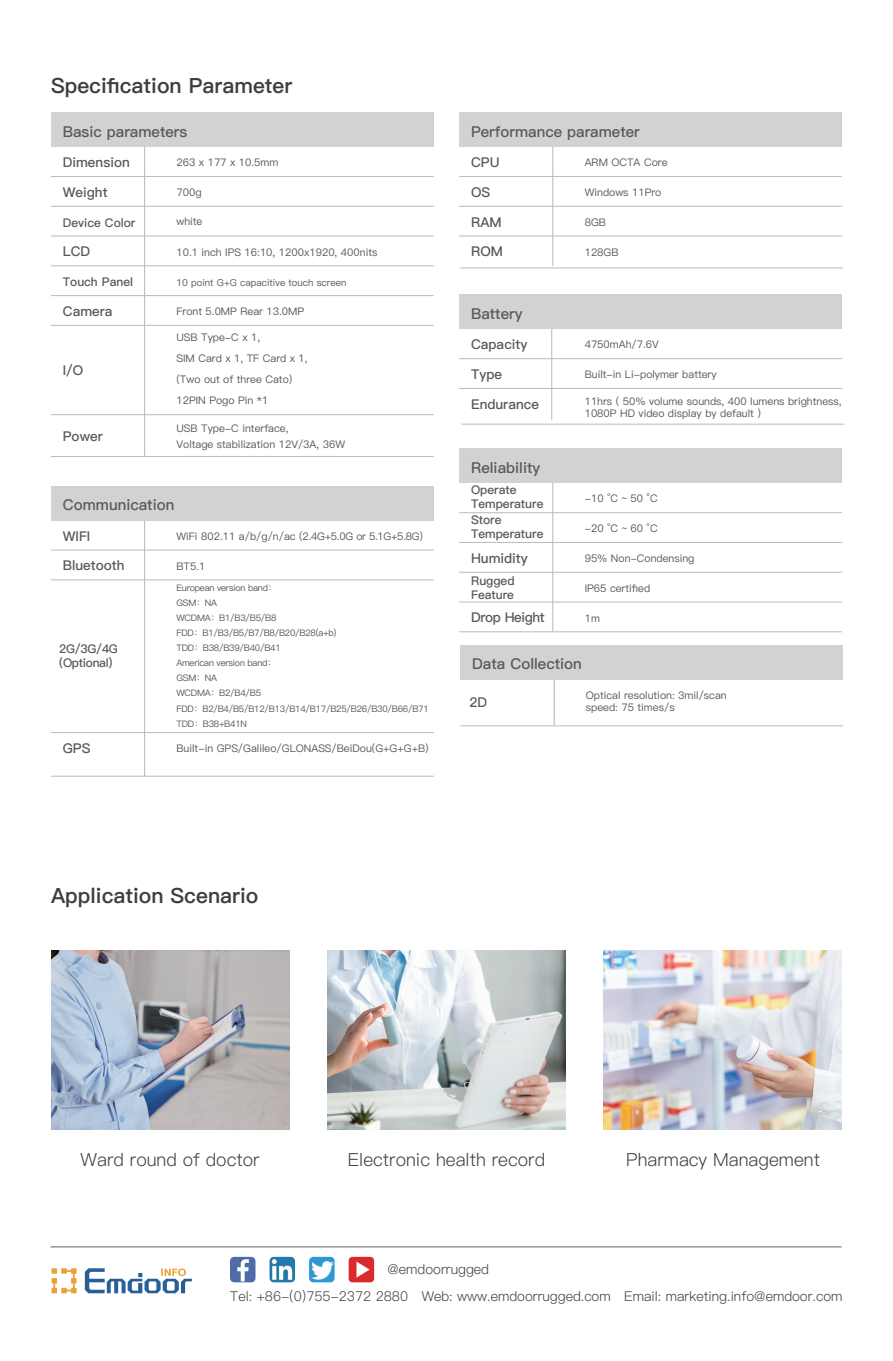
<style>
.page{position:relative;width:893px;height:1361px;background:#fff}
.page>*{position:absolute;margin:0;border:0;box-sizing:border-box;transform-origin:0 0}
.t1{font:21px "Ping Fang SC Heavy";color:#3e3e3f}
.t2{font:18px "Ping Fang SC Regular";color:#3e3e3f}
.t3{font:700 15px "Ping Fang SC";color:#57585a}
.t4{font:13.5px "Ping Fang SC Regular";color:#3e3e3f}
.t5{font:700 13.5px "Ping Fang SC";color:#57585a}
.t6{font:700 13.5px "Ping Fang SC";letter-spacing:-.025em;color:#57585a}
.t7{font:13.5px "Ping Fang SC Bold";color:#57585a}
.t8{font:700 12px/13.5px "Ping Fang SC";color:#57585a}
.t9{font:700 12px/14.4px "Ping Fang SC";letter-spacing:-.025em;color:#57585a}
.t10{font:10.5px/20.9px "Ping Fang SC Medium";color:#57585a}
.t11{font:9.6px "Ping Fang SC Medium";color:#57585a}
.t12{font:9px/15px "Ping Fang SC Medium";letter-spacing:-.025em;color:#57585a}
.s1{font-family:"Ping Fang SC";font-weight:700}
</style>
<div class="page">
<img style="left:604px;top:950px;width:238px;height:179px">
<img style="left:51px;top:950px;width:238px;height:179px">
<img style="left:327px;top:950px;width:239px;height:179px">
<div style="left:51px;top:113px;width:383px;height:34px;background:#d1d2d4"></div>
<hr style="left:51px;top:176px;width:383px;height:1px;background:#bcbdc0">
<hr style="left:51px;top:206px;width:383px;height:1px;background:#bcbdc0">
<hr style="left:51px;top:235px;width:383px;height:2px;background:#bcbdc0">
<hr style="left:51px;top:265px;width:383px;height:1px;background:#bcbdc0">
<hr style="left:51px;top:295px;width:383px;height:1px;background:#bcbdc0">
<hr style="left:144px;top:147px;width:1px;height:310px;background:#bcbdc0">
<hr style="left:552px;top:147px;width:1px;height:119px;background:#bcbdc0">
<hr style="left:551px;top:329px;width:1px;height:91px;background:#bcbdc0">
<hr style="left:552px;top:483px;width:1px;height:149px;background:#bcbdc0">
<hr style="left:51px;top:325px;width:383px;height:1px;background:#bcbdc0">
<hr style="left:51px;top:414px;width:383px;height:1px;background:#bcbdc0">
<hr style="left:51px;top:456px;width:383px;height:1px;background:#bcbdc0">
<div style="left:459px;top:113px;width:383px;height:34px;background:#d1d2d4"></div>
<hr style="left:459px;top:176px;width:383px;height:1px;background:#bcbdc0">
<hr style="left:459px;top:206px;width:383px;height:1px;background:#bcbdc0">
<hr style="left:459px;top:235px;width:383px;height:2px;background:#bcbdc0">
<hr style="left:144px;top:520px;width:1px;height:256px;background:#bcbdc0">
<hr style="left:51px;top:732px;width:383px;height:1px;background:#bcbdc0">
<hr style="left:51px;top:775px;width:383px;height:2px;background:#bcbdc0">
<div style="left:51px;top:486px;width:383px;height:34px;background:#d1d2d4"></div>
<hr style="left:51px;top:549px;width:383px;height:1px;background:#bcbdc0">
<hr style="left:51px;top:579px;width:383px;height:1px;background:#bcbdc0">
<div style="left:459px;top:449px;width:383px;height:34px;background:#d1d2d4"></div>
<hr style="left:459px;top:512px;width:383px;height:1px;background:#bcbdc0">
<hr style="left:459px;top:542px;width:383px;height:1px;background:#bcbdc0">
<hr style="left:459px;top:572px;width:383px;height:1px;background:#bcbdc0">
<hr style="left:459px;top:601px;width:383px;height:1px;background:#bcbdc0">
<hr style="left:459px;top:631px;width:383px;height:1px;background:#bcbdc0">
<div style="left:459px;top:295px;width:383px;height:34px;background:#d1d2d4"></div>
<hr style="left:459px;top:358px;width:383px;height:1px;background:#bcbdc0">
<hr style="left:459px;top:388px;width:383px;height:1px;background:#bcbdc0">
<hr style="left:50px;top:1246px;width:791px;height:1px;background:#939598">
<svg style="left:85px;top:1268px;width:107px;height:25px"></svg>
<svg style="left:52px;top:1268px;width:25px;height:25px"></svg>
<svg style="left:349px;top:1257px;width:25px;height:25px"></svg>
<img style="left:230px;top:1257px;width:25px;height:25px">
<img style="left:270px;top:1257px;width:25px;height:25px">
<img style="left:309px;top:1257px;width:26px;height:25px">
<hr style="left:554px;top:679px;width:1px;height:46px;background:#bcbdc0">
<div style="left:460px;top:645px;width:383px;height:34px;background:#d1d2d4"></div>
<hr style="left:460px;top:725px;width:383px;height:1px;background:#bcbdc0">
<hr style="left:460px;top:267px;width:383px;height:1px;background:#bcbdc0">
<hr style="left:462px;top:424px;width:382px;height:1px;background:#bcbdc0">
<h1 class="t1" style="left:51px;top:73px;width:243px">Specification Parameter</h1>
<h3 class="t3" style="left:63px;top:122px;width:126px">Basic parameters</h3>
<p class="t5" style="left:63px;top:154px;width:69px">Dimension</p>
<p class="t5" style="left:63px;top:184px;width:46px">Weight</p>
<p class="t8" style="left:63px;top:216px;width:74px">Device Color</p>
<p class="t5" style="left:63px;top:243px;width:29px">LCD</p>
<p class="t8" style="left:63px;top:275px;width:72px">Touch Panel</p>
<p class="t5" style="left:63px;top:303px;width:51px">Camera</p>
<p class="t10" style="left:176px;top:152px;width:104px">263 x 177 x 10.5mm</p>
<p class="t10" style="left:176px;top:182px;width:27px">700g</p>
<p class="t10" style="left:176px;top:211px;width:28px">white</p>
<p class="t10" style="left:176px;top:241px;width:202px">10.1 inch IPS 16:10, 1200x1920, 400nits</p>
<p class="t11" style="left:176px;top:277px;width:171px">10 point G+G capacitive touch screen</p>
<p class="t10" style="left:176px;top:301px;width:129px">Front 5.0MP Rear 13.0MP</p>
<p class="t5" style="left:63px;top:362px;width:22px">I/O</p>
<p class="t5" style="left:63px;top:428px;width:41px">Power</p>
<p class="t10" style="left:176px;top:327px;width:133px">USB Type-C x 1,<br>SIM Card x 1, TF Card x 1, (Two out of three Cato)<br>12PIN Pogo Pin *1</p>
<p class="t10" style="left:176px;top:420px;width:170px;line-height:16.5px">USB Type-C interface,<br>Voltage stabilization 12V/3A, 36W</p>
<h3 class="t3" style="left:63px;top:496px;width:113px">Communication</h3>
<p class="t5" style="left:63px;top:528px;width:29px">WIFI</p>
<p class="t5" style="left:63px;top:557px;width:63px">Bluetooth</p>
<p class="t10" style="left:176px;top:526px;width:248px">WiFi 802.11 a/b/g/n/ac (2.4G+5.0G or 5.1G+5.8G)</p>
<p class="t10" style="left:176px;top:555px;width:30px">BT5.1</p>
<p class="t9" style="left:59px;top:641px;width:60px">2G/3G/4G (Optional)</p>
<p class="t12" style="left:176px;top:581px;width:254px">European version band：<br>GSM：NA<br>WCDMA：B1/B3/B5/B8<br>FDD：B1/B3/B5/B7/B8/B20/B28(a+b)<br>TDD：B38/B39/B40/B41<br>American version band：<br>GSM：NA<br>WCDMA：B2/B4/B5<br>FDD：B2/B4/B5/B12/B13/B14/B17/B25/B26/B30/B66/B71<br>TDD：B38+B41N</p>
<p class="t7" style="left:63px;top:740px;width:29px"><span class="s1">G</span>PS</p>
<p class="t10" style="left:176px;top:737px;width:254px">Built-in GPS/Galileo/GLONASS/BeiDou(G+G+G+B)</p>
<h3 class="t3" style="left:471px;top:122px;width:170px">Performance parameter</h3>
<p class="t5" style="left:471px;top:154px;width:30px">CPU</p>
<p class="t5" style="left:471px;top:184px;width:21px">OS</p>
<p class="t5" style="left:471px;top:214px;width:32px">RAM</p>
<p class="t5" style="left:471px;top:243px;width:33px">ROM</p>
<p class="t10" style="left:585px;top:152px;width:84px">ARM OCTA Core</p>
<p class="t10" style="left:585px;top:182px;width:78px">Windows 11Pro</p>
<p class="t10" style="left:585px;top:212px;width:23px">8GB</p>
<p class="t10" style="left:585px;top:241px;width:35px">128GB</p>
<h3 class="t3" style="left:471px;top:305px;width:53px">Battery</h3>
<p class="t5" style="left:471px;top:336px;width:58px">Capacity</p>
<p class="t5" style="left:471px;top:366px;width:33px">Type</p>
<p class="t5" style="left:471px;top:396px;width:69px">Endurance</p>
<p class="t10" style="left:585px;top:334px;width:76px">4750mAh/7.6V</p>
<p class="t10" style="left:585px;top:364px;width:133px">Built-in Li-polymer battery</p>
<p class="t10" style="left:585px;top:395px;width:258px;line-height:12.6px">11hrs ( 50% volume sounds, 400 lumens brightness,<br>1080P HD video display by default )</p>
<h3 class="t3" style="left:471px;top:459px;width:71px">Reliability</h3>
<p class="t8" style="left:471px;top:484px;width:74px">Operate<br>Temperature</p>
<p class="t8" style="left:471px;top:513px;width:74px">Store<br>Temperature</p>
<p class="t5" style="left:471px;top:550px;width:58px">Humidity</p>
<p class="t8" style="left:471px;top:574px;width:45px;line-height:14.4px">Rugged<br>Feature</p>
<p class="t6" style="left:471px;top:609px;width:75px">Drop Height</p>
<p class="t10" style="left:585px;top:607px;width:17px">1m</p>
<p class="t10" style="left:585px;top:488px;width:75px">-10 °C ~ 50 °C</p>
<p class="t10" style="left:585px;top:518px;width:75px">-20 °C ~ 60 °C</p>
<p class="t10" style="left:585px;top:548px;width:111px">95% Non-Condensing</p>
<p class="t10" style="left:585px;top:578px;width:67px">IP65 certified</p>
<h3 class="t3" style="left:472px;top:655px;width:111px">Data Collection</h3>
<p class="t5" style="left:469px;top:694px;width:19px">2D</p>
<p class="t10" style="left:586px;top:690px;width:142px;line-height:11.9px">Optical resolution: 3mil/scan speed: 75 times/s</p>
<h1 class="t1" style="left:51px;top:883px;width:209px">Application Scenario</h1>
<h2 class="t2" style="left:81px;top:1148px;width:180px">Ward round of doctor</h2>
<h2 class="t2" style="left:348px;top:1148px;width:199px">Electronic health record</h2>
<h2 class="t2" style="left:626px;top:1148px;width:195px">Pharmacy Management</h2>
<p class="t4" style="left:387px;top:1261px;width:103px">@emdoorrugged</p>
<p class="t4" style="left:230px;top:1288px;width:614px">Tel: +86-(0)755-2372 2880 Web: www.emdoorrugged.com Email: marketing.info@emdoor.com</p>
</div>
